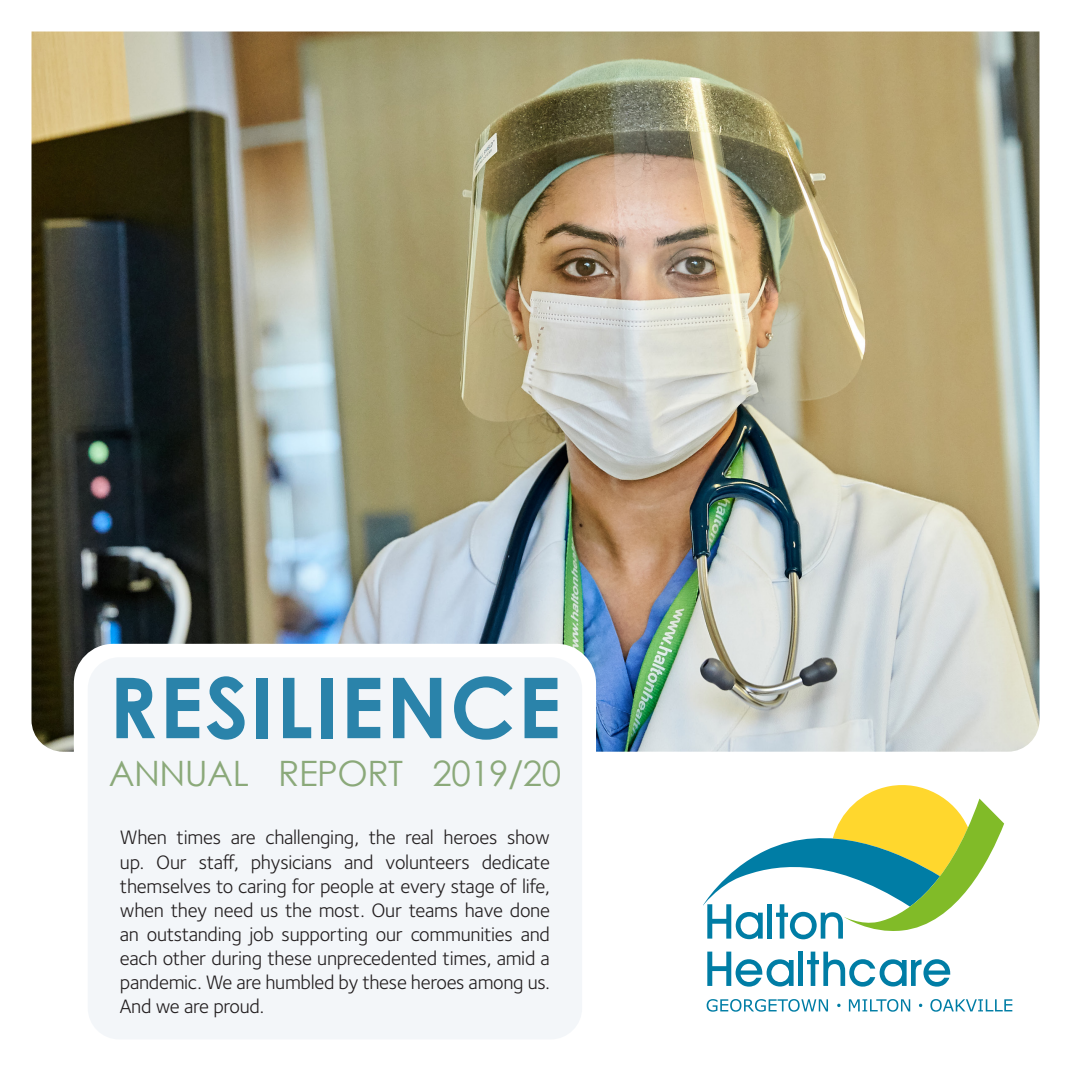
<style>
.page{position:relative;width:1071px;height:1071px;background:#fff}
.page>*{position:absolute;margin:0;border:0;box-sizing:border-box;transform-origin:0 0}
.t1{font:700 84px "Century Gothic";letter-spacing:.025em;color:#2a83aa}
.t2{font:35px "Century Gothic";letter-spacing:-.015em;color:#8ba97a}
.t3{font:20.12px/24.2px "Foundry Sterling";letter-spacing:-.015em;color:#231f20;text-align:justify}
</style>
<div class="page">
<img style="left:32px;top:32px;width:1008px;height:720px">
<div style="left:74px;top:644px;width:522px;height:160px;background:#fff;border-radius:39px"></div>
<div style="left:88px;top:657px;width:494px;height:383px;background:#f3f6f9;border-radius:32px"></div>
<svg style="left:707px;top:952px;width:87px;height:35px"></svg>
<div style="left:798px;top:952px;width:5px;height:34px;background:#007da5"></div>
<svg style="left:807px;top:952px;width:143px;height:35px"></svg>
<svg style="left:704px;top:785px;width:300px;height:154px"></svg>
<svg style="left:707px;top:999px;width:121px;height:13px"></svg>
<svg style="left:849px;top:999px;width:61px;height:13px"></svg>
<svg style="left:930px;top:999px;width:82px;height:13px"></svg>
<svg style="left:837px;top:1004px;width:4px;height:3px"></svg>
<p class="t1" style="left:109px;top:655px;width:454px">RESILIENCE</p>
<p class="t2" style="left:109px;top:752px;width:454px">ANNUAL REPORT 2019/20</p>
<p class="t3" style="left:120px;top:826px;width:432px">When times are challenging, the real heroes show up. Our staff, physicians and volunteers dedicate themselves to caring for people at every stage of life, when they need us the most. Our teams have done an outstanding job supporting our communities and each other during these unprecedented times, amid a pandemic. We are humbled by these heroes among us.<br>And we are proud.</p>
</div>
